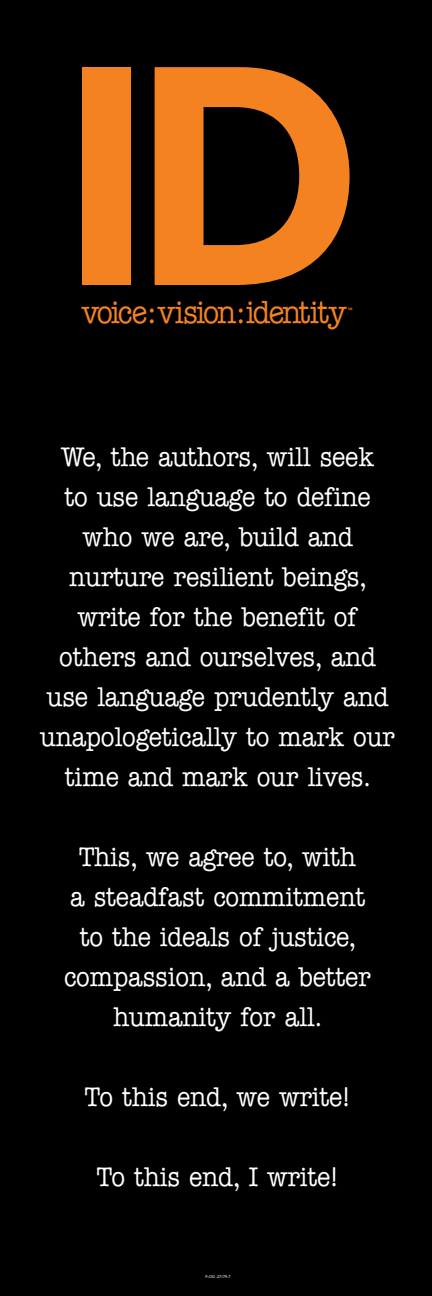
<style>
.page{position:relative;width:432px;height:1296px;background:#000}
.page>*{position:absolute;margin:0;border:0;box-sizing:border-box;transform-origin:0 0}
.t1{font:700 319.5px "Gill Sans";color:#f58220;scale:.9 1}
.t2{font:32px "American Typewriter Medium A";letter-spacing:-.075em;color:#f58220;scale:.9 1}
.t3{font:500 27.1px/40px "American Typewriter";letter-spacing:-.005em;color:#fff;text-align:center;scale:.9 1}
.t4{font:700 6px "Gill Sans";color:#f58220;scale:.9 1}
.t5{font:4px "Gill Sans";color:#fff}
</style>
<div class="page">
<h1 class="t1" style="left:59px;top:-12px;width:340px">ID</h1>
<p class="t2" style="left:81px;top:295px;width:297px">voice:vision:identity</p>
<p class="t4" style="left:348px;top:306px;width:7px">™</p>
<p class="t3" style="left:40px;top:437px;width:395px">We, the authors, will seek<br>to use language to define who we are, build and nurture resilient beings, write for the benefit of others and ourselves, and use language prudently and unapologetically to mark our time and mark our lives.</p>
<p class="t3" style="left:64px;top:837px;width:342px">This, we agree to, with<br>a steadfast commitment to the ideals of justice, compassion, and a better humanity for all.</p>
<p class="t3" style="left:85px;top:1077px;width:297px">To this end, we write!</p>
<p class="t3" style="left:97px;top:1157px;width:270px">To this end, I write!</p>
<p class="t5" style="left:205px;top:1274px;width:27px">P-OS1-27179-7</p>
</div>
